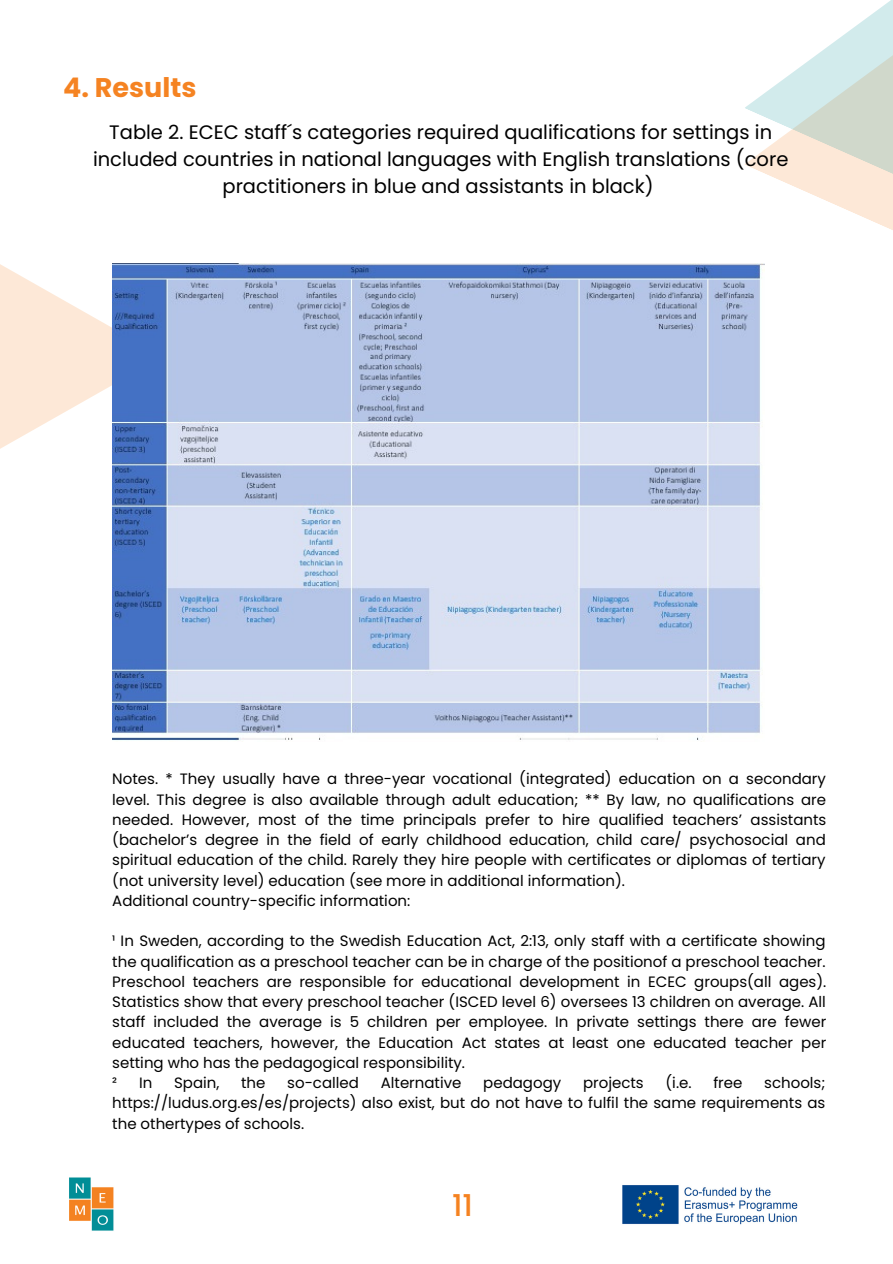
<style>
.page{position:relative;width:893px;height:1264px;background:#fff}
.page>*{position:absolute;margin:0;border:0;box-sizing:border-box;transform-origin:0 0}
.t1{font:500 30px "Poppins";color:#f58220}
.t2{font:700 27px "Poppins";color:#f58322}
.t3{font:19.5px/27px "Poppins";color:#000;text-align:center}
.t4{font:15px/20.2px "Poppins";color:#000}
</style>
<div class="page">
<svg style="left:0;top:263px;width:163px;height:186px;fill:#fde8d7"></svg>
<img style="left:69px;top:1177px;width:45px;height:54px">
<svg style="left:744px;top:0;width:148px;height:265px"></svg>
<img style="left:622px;top:1185px;width:176px;height:40px">
<img style="left:112px;top:264px;width:652px;height:477px">
<h2 class="t2" style="left:63px;top:69px;width:134px">4. Results</h2>
<h3 class="t3" style="left:93px;top:118px;width:696px">Table 2. ECEC staff´s categories required qualifications for settings in included countries in national languages with English translations (core practitioners in blue and assistants in black)</h3>
<p class="t4" style="left:112px;top:769px;width:715px">Notes. * They usually have a three-year vocational (integrated) education on a secondary level. This degree is also available through adult education; ** By law, no qualifications are needed. However, most of the time principals prefer to hire qualified teachers’ assistants (bachelor’s degree in the field of early childhood education, child care/ psychosocial and spiritual education of the child. Rarely they hire people with certificates or diplomas of tertiary (not university level) education (see more in additional information).<br>Additional country-specific information:</p>
<p class="t4" style="left:112px;top:930px;width:715px">¹ In Sweden, according to the Swedish Education Act, 2:13, only staff with a certificate showing the qualification as a preschool teacher can be in charge of the positionof a preschool teacher.<br>Preschool teachers are responsible for educational development in ECEC groups(all ages).<br>Statistics show that every preschool teacher (ISCED level 6) oversees 13 children on average. All staff included the average is 5 children per employee. In private settings there are fewer educated teachers, however, the Education Act states at least one educated teacher per setting who has the pedagogical responsibility.<br>²</p>
<p class="t4" style="left:139px;top:1072px;width:15px">In</p>
<p class="t4" style="left:174px;top:1072px;width:47px">Spain,</p>
<p class="t4" style="left:241px;top:1072px;width:26px">the</p>
<p class="t4" style="left:287px;top:1072px;width:73px">so-called</p>
<p class="t4" style="left:381px;top:1072px;width:82px">Alternative</p>
<p class="t4" style="left:483px;top:1072px;width:79px">pedagogy</p>
<p class="t4" style="left:583px;top:1072px;width:62px">projects</p>
<p class="t4" style="left:665px;top:1072px;width:28px">(i.e.</p>
<p class="t4" style="left:713px;top:1072px;width:31px">free</p>
<p class="t4" style="left:112px;top:1072px;width:714px;text-align:justify;text-indent:652px">schools; https://ludus.org.es/es/projects) also exist, but do not have to fulfil the same requirements as the othertypes of schools.</p>
<h1 class="t1" style="left:452px;top:1183px;width:23px">11</h1>
</div>
